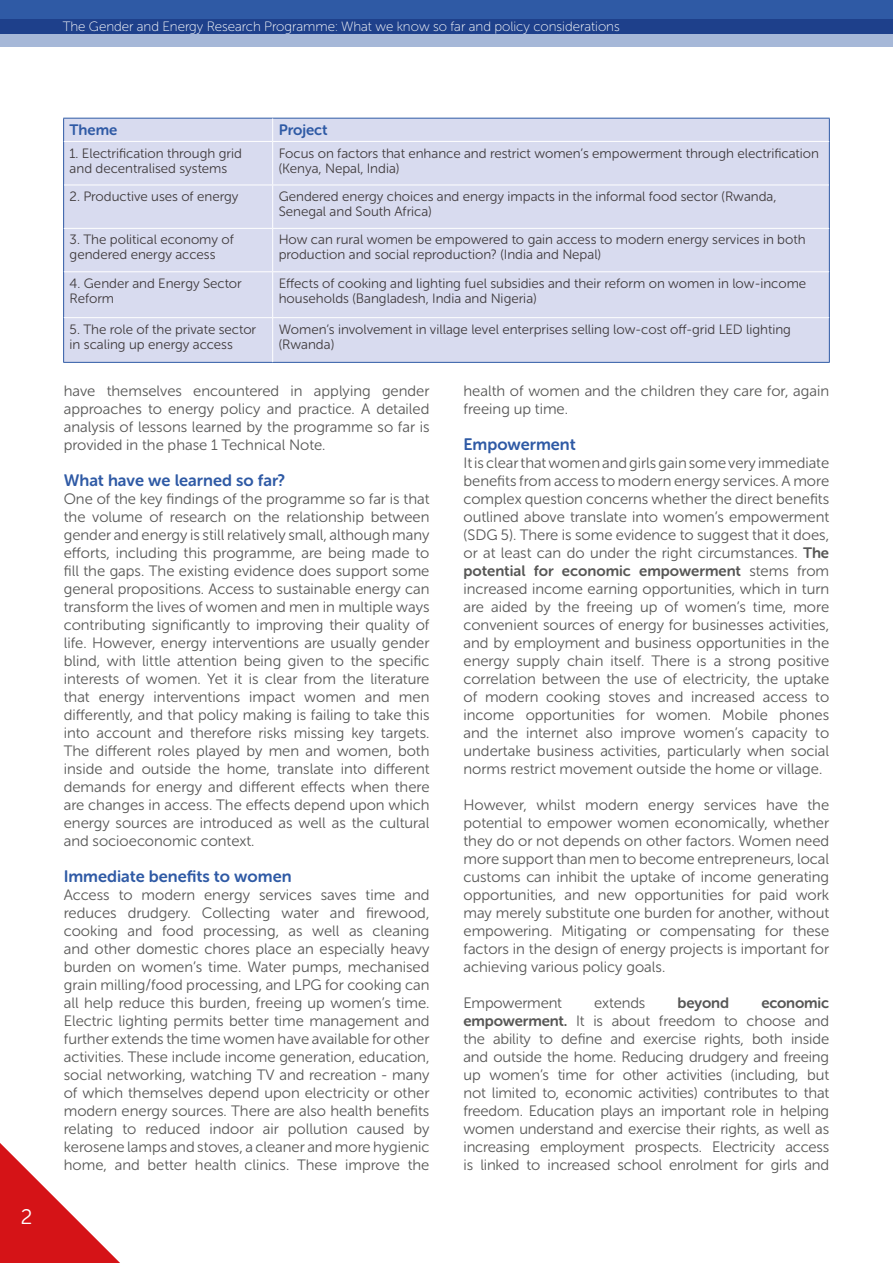
<style>
.page{position:relative;width:893px;height:1263px;background:#fff}
.page>*{position:absolute;margin:0;border:0;box-sizing:border-box;transform-origin:0 0}
.t1{font:21px "Museo Sans Rounded 300";color:#fff}
.t2{font:16.5px "Museo Sans Rounded 700";color:#2f5aa5}
.t3{font:15px/18px "Museo Sans Rounded 300";color:#575756;text-align:justify}
.t4{font:15px "Museo Sans Rounded 700";letter-spacing:-.005em;color:#575756}
.t5{font:15px "Museo Sans Rounded 700";color:#2f5aa5}
.t6{font:13.5px/15px "Museo Sans Rounded 300";color:#403b3d}
.t7{font:13.5px "Museo Sans Rounded 100";color:#fff}
.s1{font-family:"Museo Sans Rounded 700"}
.s2{font-family:"Museo Sans Rounded 300"}
</style>
<div class="page">
<div style="left:0;top:0;width:893px;height:33px;background:#2f5aa5"></div>
<svg style="left:0;top:1143px;width:120px;height:120px"></svg>
<svg style="left:0;top:19px;width:893px;height:28px;background:#5d77ae"></svg>
<div style="left:64px;top:119px;width:765px;height:243px;background:#d8dbef"></div>
<hr style="left:63px;top:118px;width:210px;height:1px;background:#2f5aa5">
<svg style="left:63px;top:119px;width:1px;height:22px"></svg>
<hr style="left:273px;top:118px;width:557px;height:1px;background:#2f5aa5">
<svg style="left:829px;top:119px;width:1px;height:22px"></svg>
<hr style="left:63px;top:141px;width:1px;height:44px;background:#2f5aa5">
<hr style="left:829px;top:141px;width:1px;height:44px;background:#2f5aa5">
<hr style="left:63px;top:185px;width:1px;height:43px;background:#2f5aa5">
<hr style="left:829px;top:185px;width:1px;height:43px;background:#2f5aa5">
<hr style="left:63px;top:228px;width:1px;height:44px;background:#2f5aa5">
<hr style="left:829px;top:228px;width:1px;height:44px;background:#2f5aa5">
<hr style="left:63px;top:272px;width:1px;height:46px;background:#2f5aa5">
<hr style="left:829px;top:272px;width:1px;height:46px;background:#2f5aa5">
<hr style="left:63px;top:318px;width:1px;height:44px;background:#2f5aa5">
<hr style="left:829px;top:318px;width:1px;height:44px;background:#2f5aa5">
<hr style="left:63px;top:362px;width:210px;height:1px;background:#2f5aa5">
<hr style="left:273px;top:362px;width:557px;height:1px;background:#2f5aa5">
<svg style="left:272px;top:119px;width:1px;height:22px"></svg>
<hr style="left:64px;top:141px;width:209px;height:1px;background:#fff">
<hr style="left:273px;top:141px;width:556px;height:1px;background:#fff">
<hr style="left:272px;top:142px;width:1px;height:43px;background:#fff">
<hr style="left:64px;top:185px;width:209px;height:1px;background:#fff">
<hr style="left:273px;top:185px;width:556px;height:1px;background:#fff">
<hr style="left:272px;top:185px;width:1px;height:43px;background:#fff">
<hr style="left:64px;top:228px;width:209px;height:1px;background:#fff">
<hr style="left:273px;top:228px;width:556px;height:1px;background:#fff">
<hr style="left:272px;top:229px;width:1px;height:42px;background:#fff">
<hr style="left:64px;top:271px;width:209px;height:1px;background:#fff">
<hr style="left:273px;top:271px;width:556px;height:1px;background:#fff">
<hr style="left:272px;top:272px;width:1px;height:45px;background:#fff">
<hr style="left:64px;top:317px;width:209px;height:1px;background:#fff">
<hr style="left:273px;top:317px;width:556px;height:1px;background:#fff">
<hr style="left:272px;top:318px;width:1px;height:44px;background:#fff">
<p class="t7" style="left:63px;top:19px;width:559px">The Gender and Energy Research Programme: What we know so far and policy considerations</p>
<h1 class="t1" style="left:21px;top:1205px;width:13px">2</h1>
<p class="t5" style="left:70px;top:122px;width:49px">Theme</p>
<p class="t5" style="left:279px;top:122px;width:51px">Project</p>
<p class="t6" style="left:70px;top:146px;width:174px">1. Electrification through grid and decentralised systems</p>
<p class="t6" style="left:279px;top:146px;width:542px">Focus on factors that enhance and restrict women’s empowerment through electrification (Kenya, Nepal, India)</p>
<p class="t6" style="left:70px;top:189px;width:170px">2. Productive uses of energy</p>
<p class="t6" style="left:279px;top:189px;width:499px">Gendered energy choices and energy impacts in the informal food sector (Rwanda,<br>Senegal and South Africa)</p>
<p class="t6" style="left:70px;top:232px;width:166px">3. The political economy of gendered energy access</p>
<p class="t6" style="left:279px;top:232px;width:528px">How can rural women be empowered to gain access to modern energy services in both production and social reproduction? (India and Nepal)</p>
<p class="t6" style="left:70px;top:276px;width:174px">4. Gender and Energy Sector<br>Reform</p>
<p class="t6" style="left:279px;top:276px;width:529px">Effects of cooking and lighting fuel subsidies and their reform on women in low-income households (Bangladesh, India and Nigeria)</p>
<p class="t6" style="left:70px;top:322px;width:188px">5. The role of the private sector in scaling up energy access</p>
<p class="t6" style="left:279px;top:322px;width:514px">Women’s involvement in village level enterprises selling low-cost off-grid LED lighting (Rwanda)</p>
<p class="t3" style="left:64px;top:382px;width:367px">have themselves encountered in applying gender approaches to energy policy and practice. A detailed analysis of lessons learned by the programme so far is provided in the phase 1 Technical Note.</p>
<p class="t2" style="left:64px;top:471px;width:223px">What have we learned so far?</p>
<p class="t3" style="left:64px;top:490px;width:367px">One of the key findings of the programme so far is that the volume of research on the relationship between gender and energy is still relatively small, although many efforts, including this programme, are being made to fill the gaps. The existing evidence does support some general propositions. Access to sustainable energy can transform the lives of women and men in multiple ways contributing significantly to improving their quality of life. However, energy interventions are usually gender blind, with little attention being given to the specific interests of women. Yet it is clear from the literature that energy interventions impact women and men differently, and that policy making is failing to take this into account and therefore risks missing key targets.<br>The different roles played by men and women, both inside and outside the home, translate into different demands for energy and different effects when there are changes in access. The effects depend upon which energy sources are introduced as well as the cultural and socioeconomic context.</p>
<p class="t2" style="left:64px;top:867px;width:229px">Immediate benefits to women</p>
<p class="t3" style="left:64px;top:886px;width:367px">Access to modern energy services saves time and reduces drudgery. Collecting water and firewood, cooking and food processing, as well as cleaning and other domestic chores place an especially heavy burden on women’s time. Water pumps, mechanised grain milling/food processing, and LPG for cooking can all help reduce this burden, freeing up women’s time.<br>Electric lighting permits better time management and further extends the time women have available for other activities. These include income generation, education, social networking, watching TV and recreation - many of which themselves depend upon electricity or other modern energy sources. There are also health benefits relating to reduced indoor air pollution caused by kerosene lamps and stoves, a cleaner and more hygienic home, and better health clinics. These improve the</p>
<p class="t3" style="left:463px;top:382px;width:367px">health of women and the children they care for, again freeing up time.</p>
<p class="t2" style="left:463px;top:435px;width:114px">Empowerment</p>
<p class="t3" style="left:463px;top:454px;width:367px">It is clear that women and girls gain some very immediate benefits from access to modern energy services. A more complex question concerns whether the direct benefits outlined above translate into women’s empowerment (SDG 5). There is some evidence to suggest that it does, or at least can do under the right circumstances. <span class="s1">The</span></p>
<p class="t4" style="left:463px;top:562px;width:367px">potential for economic empowerment <span class="s2">stems from</span></p>
<p class="t3" style="left:463px;top:580px;width:367px">increased income earning opportunities, which in turn are aided by the freeing up of women’s time, more convenient sources of energy for businesses activities, and by employment and business opportunities in the energy supply chain itself. There is a strong positive correlation between the use of electricity, the uptake of modern cooking stoves and increased access to income opportunities for women. Mobile phones and the internet also improve women’s capacity to undertake business activities, particularly when social norms restrict movement outside the home or village.</p>
<p class="t3" style="left:463px;top:796px;width:367px">However, whilst modern energy services have the potential to empower women economically, whether they do or not depends on other factors. Women need more support than men to become entrepreneurs, local customs can inhibit the uptake of income generating opportunities, and new opportunities for paid work may merely substitute one burden for another, without empowering. Mitigating or compensating for these factors in the design of energy projects is important for achieving various policy goals.</p>
<p class="t3" style="left:463px;top:994px;width:100px">Empowerment</p>
<p class="t3" style="left:594px;top:994px;width:53px">extends</p>
<p class="t4" style="left:678px;top:994px;width:53px">beyond</p>
<p class="t4" style="left:761px;top:994px;width:69px">economic</p>
<p class="t3" style="left:463px;top:1012px;width:367px"><span class="s1">empowerment.</span> It is about freedom to choose and the ability to define and exercise rights, both inside and outside the home. Reducing drudgery and freeing up women’s time for other activities (including, but not limited to, economic activities) contributes to that freedom. Education plays an important role in helping women understand and exercise their rights, as well as increasing employment prospects. Electricity access is linked to increased school enrolment for girls and</p>
</div>
